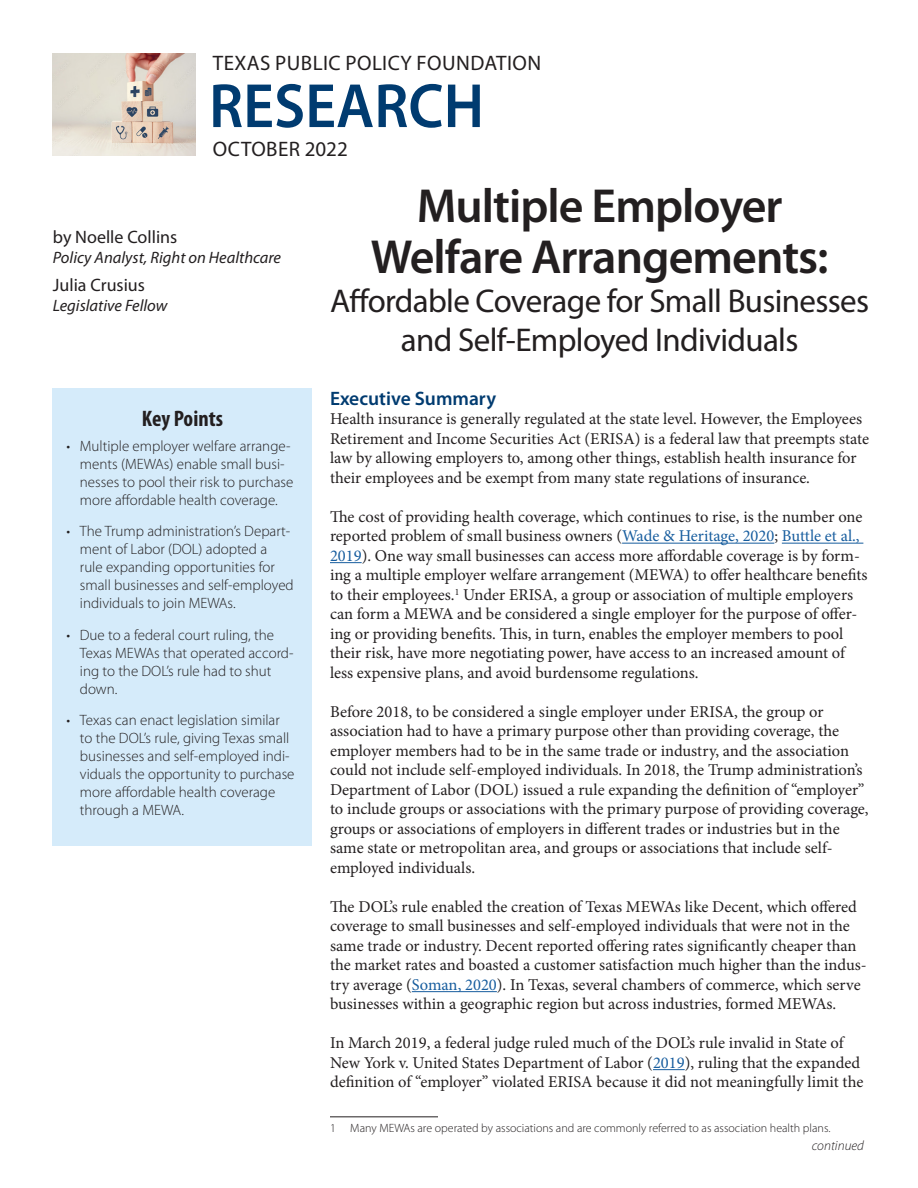
<style>
.page{position:relative;width:918px;height:1188px;background:#fff}
.page>*{position:absolute;margin:0;border:0;box-sizing:border-box;transform-origin:0 0}
.t1{font:600 63px "Myriad Pro";color:#003b70;scale:.95 1}
.t2{font:600 48px/51px "Myriad Pro";letter-spacing:-.02em;color:#231f20;text-align:center}
.t3{font:33px/39px "Myriad Pro";letter-spacing:-.02em;color:#231f20;text-align:center}
.t4{font:700 condensed 22.5px "Myriad Pro";color:#231f20}
.t5{font:21px "Myriad Pro";letter-spacing:.02em;color:#231f20}
.Section_Heading{font:600 19.5px "Myriad Pro";color:#003b70}
.t6{font:18px "Myriad Pro";color:#231f20}
.Copy{font:16.5px/19.5px "Minion Pro";color:#231f20}
.t7{font:italic 16.5px "Myriad Pro";color:#231f20}
.t8{font:300 15px/18px "Myriad Pro";color:#231f20}
.t9{font:italic 300 13.5px "Myriad Pro";color:#231f20}
.footnote_text{font:300 12px "Myriad Pro";color:#231f20}
.s1{color:#175d9e}
</style>
<div class="page">
<div style="left:53px;top:389px;width:259px;height:457px;background:#d5ebfa"></div>
<hr style="left:622px;top:543px;width:152px;height:1px;background:#175d9e">
<hr style="left:782px;top:543px;width:81px;height:1px;background:#175d9e">
<hr style="left:330px;top:562px;width:32px;height:1px;background:#175d9e">
<hr style="left:412px;top:991px;width:85px;height:1px;background:#175d9e">
<hr style="left:653px;top:1069px;width:32px;height:1px;background:#175d9e">
<hr style="left:330px;top:1116px;width:108px;height:1px;background:#231f20">
<img style="left:53px;top:53px;width:143px;height:102px">
<p class="t5" style="left:213px;top:50px;width:330px">TEXAS PUBLIC POLICY FOUNDATION</p>
<h1 class="t1" style="left:209px;top:66px;width:291px">RESEARCH</h1>
<p class="t5" style="left:213px;top:136px;width:136px">OCTOBER 2022</p>
<p class="t2" style="left:371px;top:179px;width:459px">Multiple Employer<br>Welfare Arrangements:</p>
<p class="t3" style="left:330px;top:281px;width:540px">Affordable Coverage for Small Businesses and Self-Employed Individuals</p>
<p class="t6" style="left:53px;top:226px;width:126px">by Noelle Collins</p>
<p class="t7" style="left:53px;top:247px;width:230px">Policy Analyst, Right on Healthcare</p>
<p class="t6" style="left:53px;top:274px;width:94px">Julia Crusius</p>
<p class="t7" style="left:53px;top:295px;width:116px">Legislative Fellow</p>
<p class="t4" style="left:142px;top:404px;width:83px">Key Points</p>
<p class="t8" style="left:80px;top:437px;width:215px;text-indent:-14px">• Multiple employer welfare arrange&shy;ments (MEWAs) enable small busi&shy;nesses to pool their risk to purchase more affordable health coverage.</p>
<p class="t8" style="left:80px;top:522px;width:215px;text-indent:-14px">• The Trump administration’s Depart&shy;ment of Labor (DOL) adopted a<br>rule expanding opportunities for small businesses and self-employed individuals to join MEWAs.</p>
<p class="t8" style="left:80px;top:626px;width:215px;text-indent:-14px">• Due to a federal court ruling, the<br>Texas MEWAs that operated accord&shy;ing to the DOL’s rule had to shut down.</p>
<p class="t8" style="left:80px;top:711px;width:216px;text-indent:-14px">• Texas can enact legislation similar to the DOL’s rule, giving Texas small businesses and self-employed indi&shy;viduals the opportunity to purchase more affordable health coverage through a MEWA.</p>
<p class="Section_Heading" style="left:330px;top:386px;width:168px">Executive Summary</p>
<p class="Copy" style="left:330px;top:410px;width:541px">Health insurance is generally regulated at the state level. However, the Employees Retirement and Income Securities Act (ERISA) is a federal law that preempts state law by allowing employers to, among other things, establish health insurance for their employees and be exempt from many state regulations of insurance.</p>
<p class="Copy" style="left:330px;top:507px;width:539px">The cost of providing health coverage, which continues to rise, is the number one reported problem of small business owners (<span class="s1">Wade &amp; Heritage, 2020</span>; <span class="s1">Buttle et al., 2019</span>). One way small businesses can access more affordable coverage is by form&shy;ing a multiple employer welfare arrangement (MEWA) to offer healthcare benefits to their employees.<sup>1</sup> Under ERISA, a group or association of multiple employers can form a MEWA and be considered a single employer for the purpose of offer&shy;ing or providing benefits. This, in turn, enables the employer members to pool their risk, have more negotiating power, have access to an increased amount of less expensive plans, and avoid burdensome regulations.</p>
<p class="Copy" style="left:330px;top:702px;width:540px">Before 2018, to be considered a single employer under ERISA, the group or association had to have a primary purpose other than providing coverage, the employer members had to be in the same trade or industry, and the association could not include self-employed individuals. In 2018, the Trump administration’s Department of Labor (DOL) issued a rule expanding the definition of “employer” to include groups or associations with the primary purpose of providing coverage, groups or associations of employers in different trades or industries but in the same state or metropolitan area, and groups or associations that include self&shy;employed individuals.</p>
<p class="Copy" style="left:330px;top:897px;width:538px">The DOL’s rule enabled the creation of Texas MEWAs like Decent, which offered coverage to small businesses and self-employed individuals that were not in the same trade or industry. Decent reported offering rates significantly cheaper than the market rates and boasted a customer satisfaction much higher than the indus&shy;try average (<span class="s1">Soman, 2020</span>). In Texas, several chambers of commerce, which serve businesses within a geographic region but across industries, formed MEWAs.</p>
<p class="Copy" style="left:330px;top:1034px;width:535px">In March 2019, a federal judge ruled much of the DOL’s rule invalid in State of<br>New York v. United States Department of Labor (<span class="s1">2019</span>), ruling that the expanded definition of “employer” violated ERISA because it did not meaningfully limit the</p>
<p class="footnote_text" style="left:330px;top:1121px;width:502px">1 Many MEWAs are operated by associations and are commonly referred to as association health plans.</p>
<p class="t9" style="left:812px;top:1137px;width:54px">continued</p>
</div>
